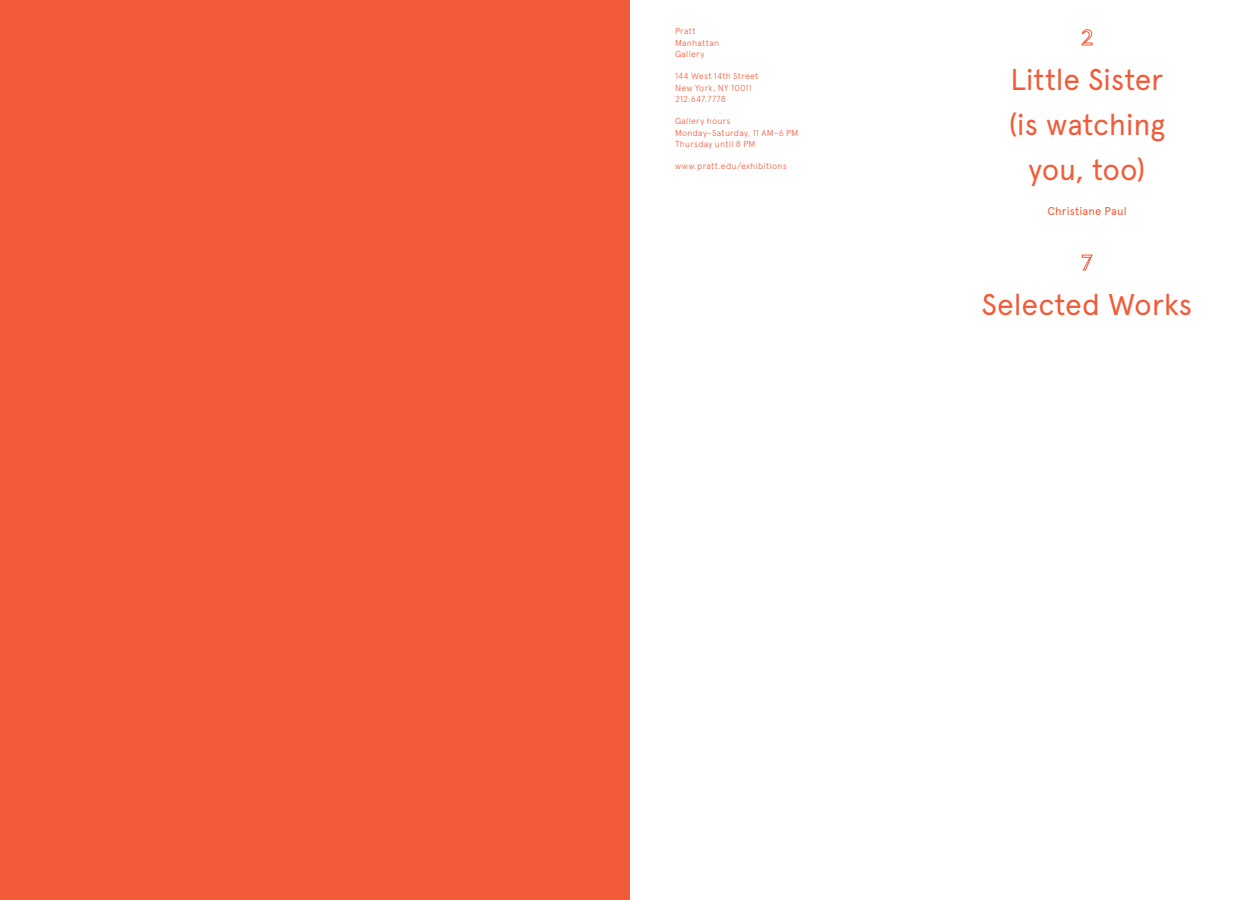
<style>
.page{position:relative;width:1260px;height:900px;background:#fff}
.page>*{position:absolute;margin:0;border:0;box-sizing:border-box;transform-origin:0 0}
.t1{font:30px/45px "Apercu";letter-spacing:-.01em;color:#f15b38;text-align:center}
.t2{font:11.25px "Apercu";letter-spacing:.01em;color:#f15b38}
.t3{font:300 8.75px/11.2px "Apercu";letter-spacing:.03em;color:#f15b38}
</style>
<div class="page">
<svg style="left:1081px;top:29px;width:12px;height:17px"></svg>
<svg style="left:1082px;top:255px;width:11px;height:16px"></svg>
<div style="left:0;top:0;width:630px;height:900px;background:#f15b38"></div>
<p class="t3" style="left:675px;top:26px;width:46px">Pratt<br>Manhattan<br>Gallery</p>
<p class="t3" style="left:675px;top:71px;width:85px">144 West 14th Street<br>New York, NY 10011<br>212.647.7778</p>
<p class="t3" style="left:675px;top:116px;width:125px">Gallery hours<br>Monday–Saturday, 11 AM–6 PM<br>Thursday until 8 PM</p>
<p class="t3" style="left:675px;top:161px;width:113px">www.pratt.edu/exhibitions</p>
<h1 class="t1" style="left:1009px;top:57px;width:158px">Little Sister (is watching you, too)</h1>
<p class="t2" style="left:1047px;top:204px;width:81px">Christiane Paul</p>
<h1 class="t1" style="left:982px;top:282px;width:212px">Selected Works</h1>
</div>
